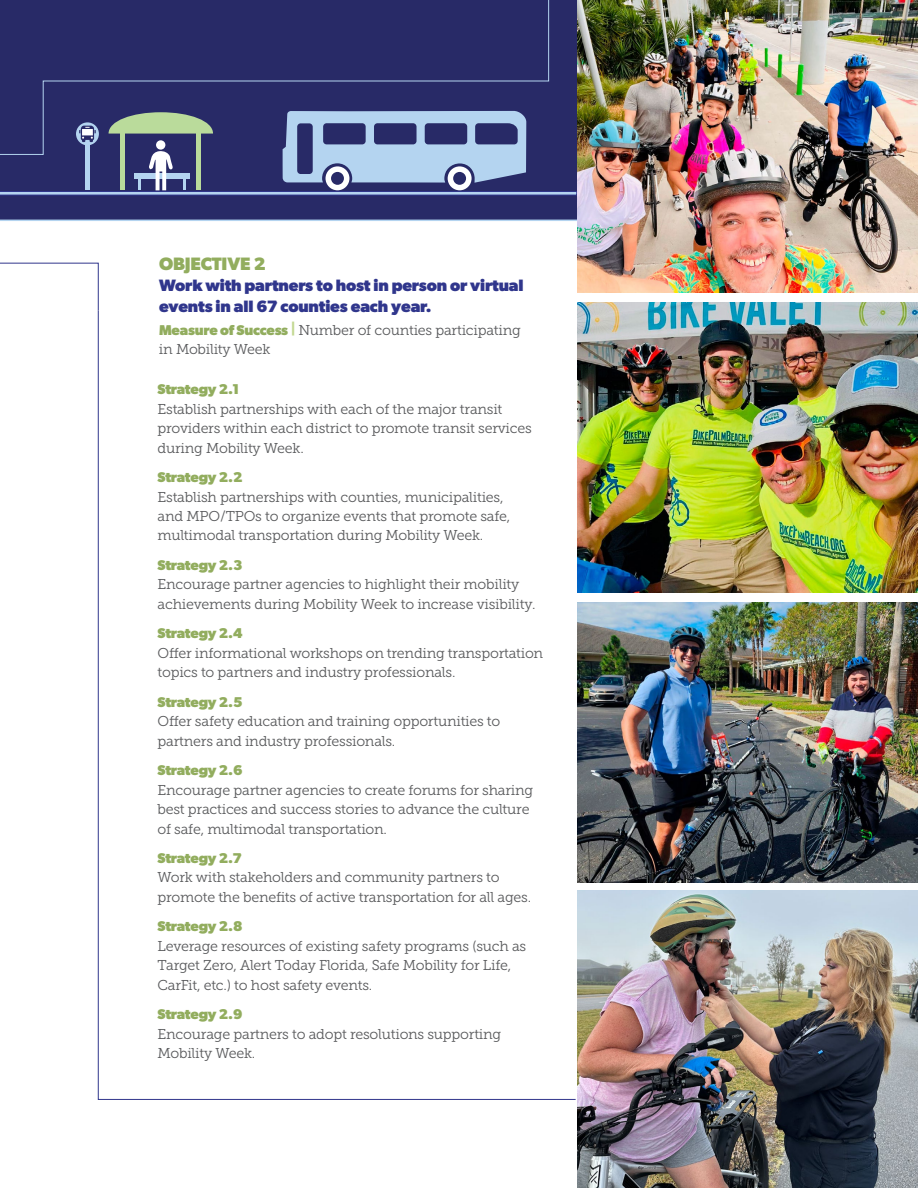
<style>
.page{position:relative;width:918px;height:1188px;background:#fff}
.page>*{position:absolute;margin:0;border:0;box-sizing:border-box;transform-origin:0 0}
.t1{font:700 18px "Gibson";letter-spacing:-.01em;color:#92ad5e}
.t2{font:700 16.5px/21px "Gibson";letter-spacing:-.01em;color:#30368c}
.t3{font:14.25px/19.5px "Museo Slab 300";letter-spacing:-.015em;color:#58595b}
.t4{font:700 14.25px "Gibson";letter-spacing:-.015em;color:#92ad5e}
.s1{font-family:"Gibson";font-weight:700;color:#92ad5e}
.s2{font-family:"Gibson";font-weight:700;color:#c3d892}
</style>
<div class="page">
<svg style="left:98px;top:311px;width:478px;height:789px"></svg>
<svg style="left:0;top:0;width:577px;height:221px;background:#2e326e"></svg>
<div style="left:0;top:0;width:549px;height:111px;background:#282a67"></div>
<svg style="left:0;top:111px;width:577px;height:84px;background:#5d6995"></svg>
<img style="left:577px;top:0;width:341px;height:293px">
<img style="left:577px;top:302px;width:341px;height:291px">
<img style="left:577px;top:603px;width:341px;height:279px">
<img style="left:577px;top:891px;width:341px;height:297px">
<svg style="left:0;top:262px;width:99px;height:49px"></svg>
<p class="t1" style="left:159px;top:253px;width:108px">OBJECTIVE 2</p>
<p class="t2" style="left:159px;top:274px;width:366px">Work with partners to host in person or virtual events in all 67 counties each year.</p>
<p class="t3" style="left:159px;top:320px;width:363px"><span class="s1">Measure of Success</span> <span class="s2">|</span> Number of counties participating in Mobility Week</p>
<p class="t4" style="left:158px;top:381px;width:83px">Strategy 2.1</p>
<p class="t3" style="left:158px;top:399px;width:376px">Establish partnerships with each of the major transit providers within each district to promote transit services during Mobility Week.</p>
<p class="t4" style="left:158px;top:469px;width:86px">Strategy 2.2</p>
<p class="t3" style="left:158px;top:487px;width:354px">Establish partnerships with counties, municipalities, and MPO/TPOs to organize events that promote safe, multimodal transportation during Mobility Week.</p>
<p class="t4" style="left:158px;top:556px;width:86px">Strategy 2.3</p>
<p class="t3" style="left:158px;top:575px;width:380px">Encourage partner agencies to highlight their mobility achievements during Mobility Week to increase visibility.</p>
<p class="t4" style="left:158px;top:625px;width:86px">Strategy 2.4</p>
<p class="t3" style="left:158px;top:643px;width:387px">Offer informational workshops on trending transportation topics to partners and industry professionals.</p>
<p class="t4" style="left:158px;top:693px;width:86px">Strategy 2.5</p>
<p class="t3" style="left:158px;top:712px;width:344px">Offer safety education and training opportunities to partners and industry professionals.</p>
<p class="t4" style="left:158px;top:762px;width:86px">Strategy 2.6</p>
<p class="t3" style="left:158px;top:780px;width:377px">Encourage partner agencies to create forums for sharing best practices and success stories to advance the culture of safe, multimodal transportation.</p>
<p class="t4" style="left:158px;top:850px;width:86px">Strategy 2.7</p>
<p class="t3" style="left:158px;top:868px;width:375px">Work with stakeholders and community partners to promote the benefits of active transportation for all ages.</p>
<p class="t4" style="left:158px;top:918px;width:86px">Strategy 2.8</p>
<p class="t3" style="left:158px;top:936px;width:370px">Leverage resources of existing safety programs (such as<br>Target Zero, Alert Today Florida, Safe Mobility for Life,<br>CarFit, etc.) to host safety events.</p>
<p class="t4" style="left:158px;top:1006px;width:86px">Strategy 2.9</p>
<p class="t3" style="left:158px;top:1024px;width:345px">Encourage partners to adopt resolutions supporting<br>Mobility Week.</p>
</div>
